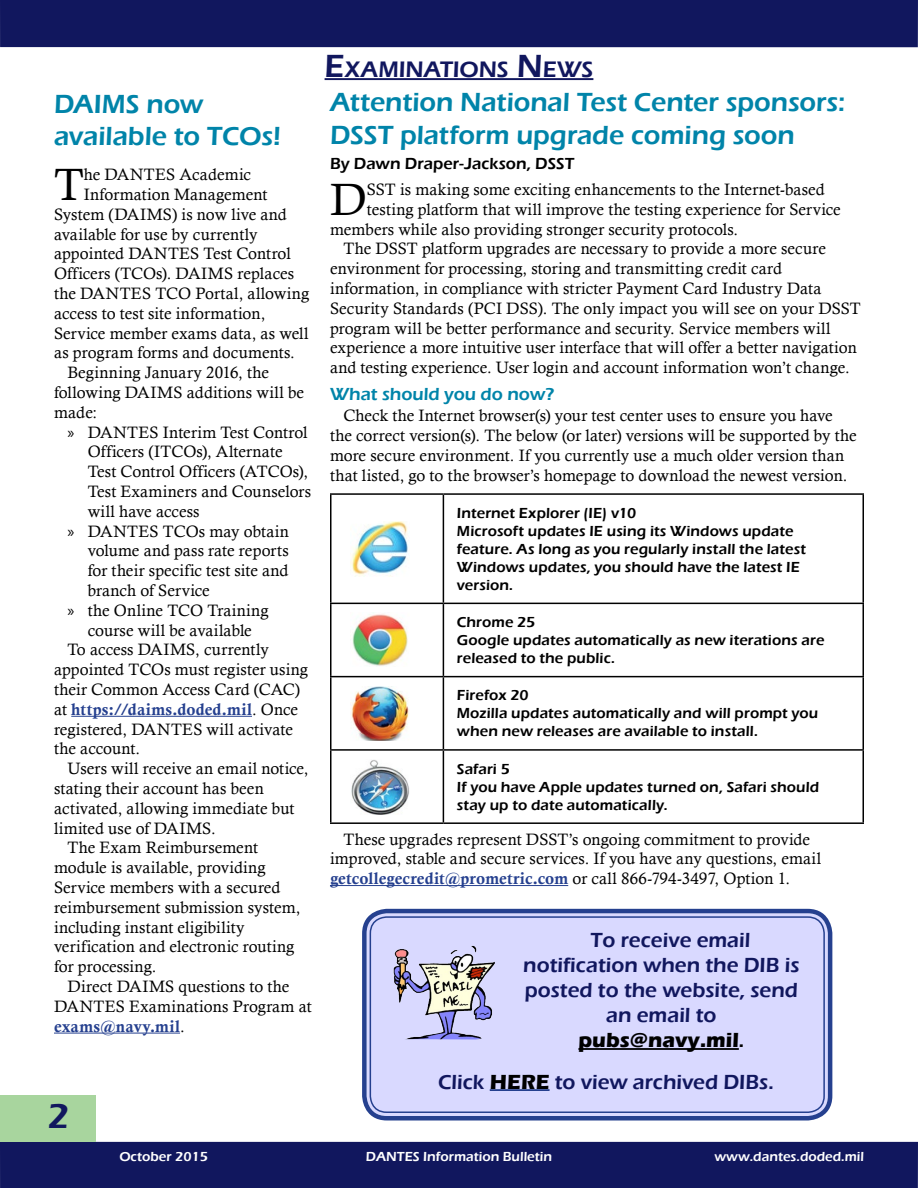
<style>
.page{position:relative;width:918px;height:1188px;background:#fff}
.page>*{position:absolute;margin:0;border:0;box-sizing:border-box;transform-origin:0 0}
.t1{font:45.3px "Calisto";color:#000}
.t2{font:600 36px "Eras ITC";color:#11175e}
.t3{font:600 27px/32.4px "Eras ITC";letter-spacing:-.005em;color:#0084a9}
.t4{font:600 23.1px "Eras ITC";color:#11175e}
.t5{font:600 21px "Eras ITC";color:#11175e}
.t6{font:700 21px "Eras ITC";color:#000}
.t7{font:600 18px "Eras ITC";color:#0084a9}
.t8{font:16.5px/19.8px "Calisto";letter-spacing:.005em;color:#000}
.t9{font:16.5px "Calis MT Bol";letter-spacing:.01em;color:#25408f}
.t10{font:600 16.5px "Eras ITC";letter-spacing:.005em;color:#000}
.t11{font:600 15px/18px "Eras ITC";letter-spacing:.005em;color:#000}
.t12{font:600 13.5px "Eras ITC";color:#fff}
.s1{font-family:"Myriad Pro"}
.s2{font-family:"Calisto";color:#000}
.s3{font-size:33px}
.s4{font-weight:600}
.s5{font-weight:700;color:#000}
</style>
<div class="page">
<hr style="left:325px;top:78px;width:268px;height:2px;background:#11175e">
<div style="left:367px;top:913px;width:461px;height:203px;background:#d9d9ff;border-radius:20px"></div>
<div style="left:362px;top:909px;width:470px;height:211px;border:4px solid #25408f;border-radius:22px"></div>
<div style="left:370px;top:916px;width:455px;height:197px;border:2px solid #25408f;border-radius:17px"></div>
<hr style="left:490px;top:1089px;width:60px;height:2px;background:#25408f">
<hr style="left:578px;top:1048px;width:161px;height:2px;background:#000">
<img style="left:393px;top:946px;width:102px;height:94px">
<hr style="left:330px;top:885px;width:238px;height:1px;background:#25408f">
<hr style="left:330px;top:493px;width:113px;height:2px;background:#000">
<hr style="left:330px;top:495px;width:2px;height:108px;background:#000">
<hr style="left:443px;top:493px;width:421px;height:2px;background:#000">
<hr style="left:443px;top:495px;width:1px;height:108px;background:#000">
<hr style="left:862px;top:495px;width:2px;height:108px;background:#000">
<hr style="left:330px;top:603px;width:113px;height:1px;background:#000">
<hr style="left:330px;top:604px;width:2px;height:72px;background:#000">
<hr style="left:443px;top:603px;width:421px;height:1px;background:#000">
<hr style="left:443px;top:604px;width:1px;height:72px;background:#000">
<hr style="left:862px;top:604px;width:2px;height:72px;background:#000">
<hr style="left:330px;top:676px;width:113px;height:1px;background:#000">
<hr style="left:330px;top:677px;width:2px;height:72px;background:#000">
<hr style="left:443px;top:676px;width:421px;height:1px;background:#000">
<hr style="left:443px;top:677px;width:1px;height:72px;background:#000">
<hr style="left:862px;top:677px;width:2px;height:72px;background:#000">
<hr style="left:330px;top:749px;width:113px;height:2px;background:#000">
<hr style="left:330px;top:751px;width:2px;height:71px;background:#000">
<hr style="left:443px;top:749px;width:421px;height:2px;background:#000">
<hr style="left:443px;top:751px;width:1px;height:71px;background:#000">
<hr style="left:862px;top:751px;width:2px;height:71px;background:#000">
<hr style="left:330px;top:822px;width:113px;height:2px;background:#000">
<hr style="left:443px;top:822px;width:421px;height:2px;background:#000">
<img style="left:350px;top:522px;width:58px;height:55px">
<img style="left:352px;top:614px;width:56px;height:52px">
<img style="left:350px;top:686px;width:60px;height:54px">
<img style="left:351px;top:760px;width:58px;height:54px">
<hr style="left:71px;top:716px;width:181px;height:1px;background:#25408f">
<hr style="left:54px;top:1033px;width:126px;height:1px;background:#25408f">
<div style="left:0;top:0;width:918px;height:47px;background:#11175e"></div>
<div style="left:0;top:1142px;width:918px;height:46px;background:#11175e"></div>
<div style="left:0;top:1095px;width:95px;height:47px;background:#a8d59e"></div>
<h3 class="t3" style="left:54px;top:88px;width:229px">DAIMS now available to TCOs!</h3>
<h1 class="t1" style="left:54px;top:158px;width:31px">T</h1>
<p class="t8" style="left:84px;top:165px;width:169px">he DANTES Academic</p>
<p class="t8" style="left:84px;top:184px;width:185px">Information Management</p>
<p class="t8" style="left:54px;top:204px;width:234px">System (DAIMS) is now live and</p>
<p class="t8" style="left:54px;top:224px;width:205px">available for use by currently</p>
<p class="t8" style="left:54px;top:244px;width:238px">appointed DANTES Test Control</p>
<p class="t8" style="left:54px;top:264px;width:242px">Officers (TCOs). DAIMS replaces</p>
<p class="t8" style="left:54px;top:283px;width:257px">the DANTES TCO Portal, allowing</p>
<p class="t8" style="left:54px;top:303px;width:213px">access to test site information,</p>
<p class="t8" style="left:54px;top:323px;width:256px">Service member exams data, as well</p>
<p class="t8" style="left:54px;top:343px;width:242px">as program forms and documents.</p>
<p class="t8" style="left:68px;top:363px;width:203px">Beginning January 2016, the</p>
<p class="t8" style="left:54px;top:382px;width:252px">following DAIMS additions will be</p>
<p class="t8" style="left:54px;top:402px;width:45px">made:</p>
<p class="t8" style="left:68px;top:422px;width:242px"><span class="s1">»</span> DANTES Interim Test Control</p>
<p class="t8" style="left:88px;top:442px;width:196px">Officers (ITCOs), Alternate</p>
<p class="t8" style="left:88px;top:462px;width:222px">Test Control Officers (ATCOs),</p>
<p class="t8" style="left:88px;top:481px;width:225px">Test Examiners and Counselors</p>
<p class="t8" style="left:88px;top:501px;width:113px">will have access</p>
<p class="t8" style="left:68px;top:521px;width:223px"><span class="s1">»</span> DANTES TCOs may obtain</p>
<p class="t8" style="left:88px;top:541px;width:202px">volume and pass rate reports</p>
<p class="t8" style="left:88px;top:561px;width:202px">for their specific test site and</p>
<p class="t8" style="left:88px;top:580px;width:124px">branch of Service</p>
<p class="t8" style="left:68px;top:600px;width:203px"><span class="s1">»</span> the Online TCO Training</p>
<p class="t8" style="left:88px;top:620px;width:166px">course will be available</p>
<p class="t8" style="left:68px;top:640px;width:203px">To access DAIMS, currently</p>
<p class="t8" style="left:54px;top:660px;width:255px">appointed TCOs must register using</p>
<p class="t8" style="left:54px;top:679px;width:248px">their Common Access Card (CAC)</p>
<p class="t9" style="left:54px;top:700px;width:246px"><span class="s2">at</span> https://daims.doded.mil<span class="s2">. Once</span></p>
<p class="t8" style="left:54px;top:719px;width:240px">registered, DANTES will activate the account.</p>
<p class="t8" style="left:68px;top:759px;width:243px">Users will receive an email notice,</p>
<p class="t8" style="left:54px;top:778px;width:211px">stating their account has been</p>
<p class="t8" style="left:54px;top:798px;width:242px">activated, allowing immediate but</p>
<p class="t8" style="left:54px;top:818px;width:163px">limited use of DAIMS.</p>
<p class="t8" style="left:68px;top:838px;width:192px">The Exam Reimbursement</p>
<p class="t8" style="left:54px;top:858px;width:213px">module is available, providing</p>
<p class="t8" style="left:54px;top:877px;width:228px">Service members with a secured</p>
<p class="t8" style="left:54px;top:897px;width:248px">reimbursement submission system,</p>
<p class="t8" style="left:54px;top:917px;width:192px">including instant eligibility</p>
<p class="t8" style="left:54px;top:937px;width:242px">verification and electronic routing</p>
<p class="t8" style="left:54px;top:957px;width:104px">for processing.</p>
<p class="t8" style="left:68px;top:976px;width:224px">Direct DAIMS questions to the</p>
<p class="t8" style="left:54px;top:996px;width:259px">DANTES Examinations Program at</p>
<p class="t9" style="left:54px;top:1017px;width:132px">exams@navy.mil<span class="s2">.</span></p>
<h2 class="t2" style="left:47px;top:1096px;width:23px">2</h2>
<h3 class="t4" style="left:325px;top:56px;width:270px"><span class="s3">E</span>XAMINATIONS <span class="s3">N</span>EWS</h3>
<h3 class="t3" style="left:330px;top:86px;width:517px">Attention National Test Center sponsors:<br>DSST platform upgrade coming soon</h3>
<p class="t10" style="left:330px;top:154px;width:246px">By Dawn Draper-Jackson, DSST</p>
<h1 class="t1" style="left:330px;top:173px;width:38px">D</h1>
<p class="t8" style="left:367px;top:179px;width:459px">SST is making some exciting enhancements to the Internet-based</p>
<p class="t8" style="left:367px;top:199px;width:476px">testing platform that will improve the testing experience for Service</p>
<p class="t8" style="left:330px;top:219px;width:410px">members while also providing stronger security protocols.</p>
<p class="t8" style="left:343px;top:239px;width:484px">The DSST platform upgrades are necessary to provide a more secure</p>
<p class="t8" style="left:330px;top:259px;width:454px">environment for processing, storing and transmitting credit card</p>
<p class="t8" style="left:330px;top:278px;width:493px">information, in compliance with stricter Payment Card Industry Data</p>
<p class="t8" style="left:330px;top:298px;width:532px">Security Standards (PCI DSS). The only impact you will see on your DSST</p>
<p class="t8" style="left:330px;top:318px;width:502px">program will be better performance and security. Service members will</p>
<p class="t8" style="left:330px;top:338px;width:528px">experience a more intuitive user interface that will offer a better navigation</p>
<p class="t8" style="left:330px;top:358px;width:521px">and testing experience. User login and account information won’t change.</p>
<p class="t7" style="left:330px;top:384px;width:226px">What should you do now?</p>
<p class="t8" style="left:330px;top:405px;width:528px;text-indent:13px">Check the Internet browser(s) your test center uses to ensure you have the correct version(s). The below (or later) versions will be supported by the more secure environment. If you currently use a much older version than that listed, go to the browser’s homepage to download the newest version.</p>
<p class="t11" style="left:457px;top:504px;width:351px">Internet Explorer (IE) v10<br>Microsoft updates IE using its Windows update feature. As long as you regularly install the latest Windows updates, you should have the latest IE version.</p>
<p class="t11" style="left:457px;top:613px;width:369px">Chrome 25<br>Google updates automatically as new iterations are released to the public.</p>
<p class="t11" style="left:457px;top:687px;width:363px">Firefox 20<br>Mozilla updates automatically and will prompt you when new releases are available to install.</p>
<p class="t11" style="left:457px;top:760px;width:364px">Safari 5<br>If you have Apple updates turned on, Safari should stay up to date automatically.</p>
<p class="t8" style="left:330px;top:829px;width:493px;text-align:center">These upgrades represent DSST’s ongoing commitment to provide improved, stable and secure services. If you have any questions, email</p>
<p class="t9" style="left:330px;top:869px;width:462px">getcollegecredit@prometric.com <span class="s2">or call 866-794-3497, Option 1.</span></p>
<p class="t5" style="left:590px;top:928px;width:161px">To receive email</p>
<p class="t5" style="left:523px;top:953px;width:278px">notification when the DIB is</p>
<p class="t5" style="left:525px;top:978px;width:275px">posted to the website, send</p>
<p class="t5" style="left:606px;top:1003px;width:112px">an email to</p>
<p class="t6" style="left:578px;top:1028px;width:167px">pubs@navy.mil<span class="s4">.</span></p>
<p class="t5" style="left:438px;top:1070px;width:337px">Click <span class="s5">HERE</span> to view archived DIBs.</p>
<p class="t12" style="left:119px;top:1149px;width:90px">October 2015</p>
<p class="t12" style="left:366px;top:1149px;width:188px">DANTES Information Bulletin</p>
<p class="t12" style="left:715px;top:1149px;width:151px">www.dantes.doded.mil</p>
</div>
